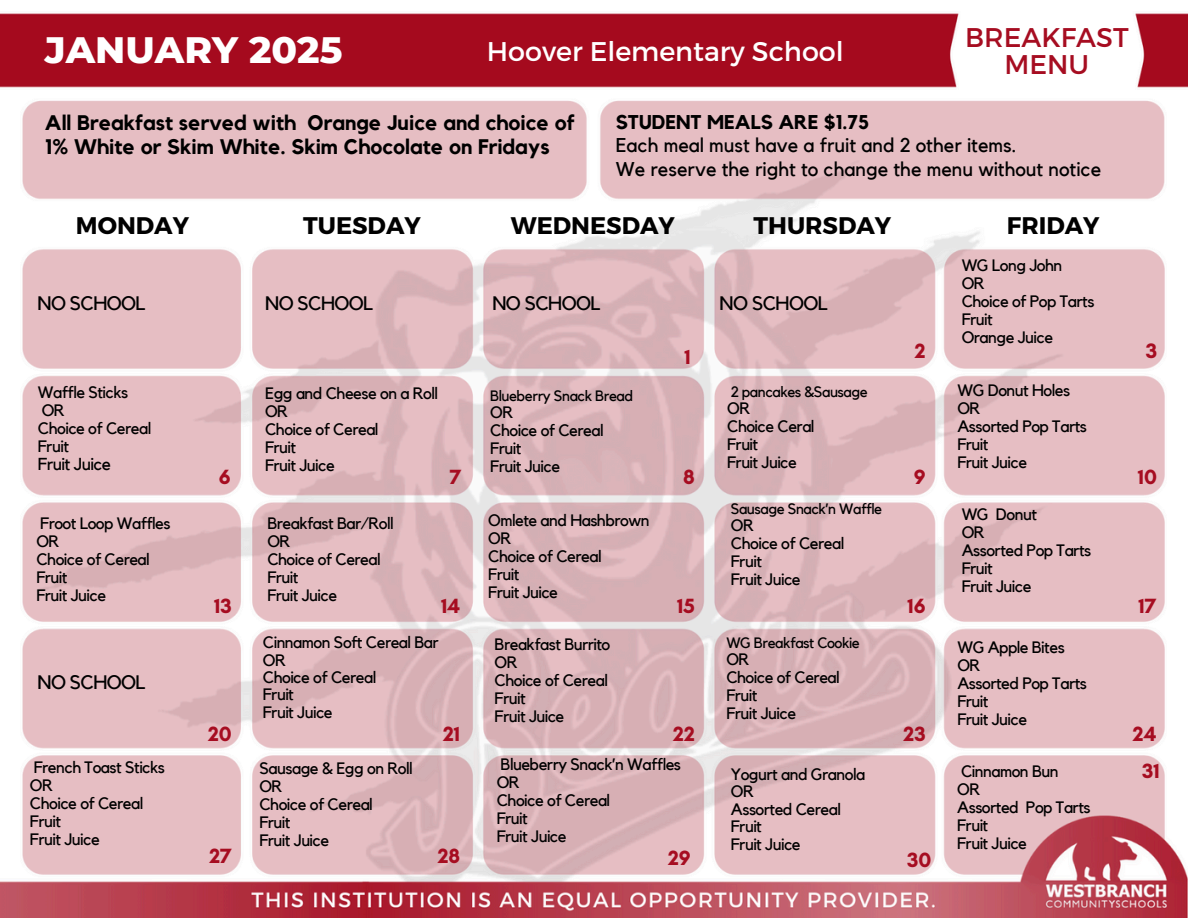
<style>
.page{position:relative;width:1188px;height:918px;background:#fff}
.page>*{position:absolute;margin:0;border:0;box-sizing:border-box;transform-origin:0 0}
.t1{font:800 37.5px "Montserrat";color:#fff}
.t2{font:27px "Montserrat";color:#fff}
.t3{font:27px/27px "Montserrat";color:#a60d21;text-align:center}
.t4{font:700 24px "Montserrat";color:#000}
.t5{font:700 21.3px "Glacial Indifference";color:#a60d21}
.t6{font:700 21px/24.8px "Kollektif";color:#000}
.t7{font:700 21px "Glacial Indifference";color:#a60d21}
.t8{font:19.8px "Kollektif";color:#000}
.t9{font:700 19.8px "Kollektif";color:#000}
.t10{font:19.5px "Kollektif";letter-spacing:-.03em;color:#000}
.t11{font:17.25px "Kollektif";letter-spacing:-.03em;color:#000}
.t12{font:16.5px "Kollektif";letter-spacing:-.03em;color:#000}
.t13{font:15px "Kollektif";letter-spacing:-.03em;color:#000}
</style>
<div class="page">
<img style="left:0;top:13px;width:1188px;height:905px">
<p class="t1" style="left:45px;top:26px;width:299px">JANUARY 2025</p>
<p class="t2" style="left:487px;top:34px;width:358px">Hoover Elementary School</p>
<h4 class="t3" style="left:965px;top:22px;width:165px">BREAKFAST<br>MENU</h4>
<h5 class="t6" style="left:45px;top:111px;width:531px">All Breakfast served with Orange Juice and choice of<br>1% White or Skim White. Skim Chocolate on Fridays</h5>
<p class="t9" style="left:616px;top:113px;width:255px">STUDENT MEALS ARE $1.75</p>
<p class="t8" style="left:616px;top:136px;width:402px">Each meal must have a fruit and 2 other items.</p>
<p class="t8" style="left:616px;top:159px;width:487px">We reserve the right to change the menu without notice</p>
<h1 class="t4" style="left:76px;top:210px;width:115px">MONDAY</h1>
<h3 class="t4" style="left:303px;top:210px;width:119px">TUESDAY</h3>
<h2 class="t4" style="left:511px;top:210px;width:166px">WEDNESDAY</h2>
<h6 class="t4" style="left:753px;top:210px;width:139px">THURSDAY</h6>
<p class="t4" style="left:1007px;top:210px;width:94px">FRIDAY</p>
<p class="t12" style="left:962px;top:257px;width:102px">WG Long John</p>
<p class="t12" style="left:962px;top:275px;width:24px">OR</p>
<p class="t12" style="left:962px;top:293px;width:134px">Choice of Pop Tarts</p>
<p class="t12" style="left:962px;top:311px;width:33px">Fruit</p>
<p class="t12" style="left:962px;top:329px;width:93px">Orange Juice</p>
<p class="t12" style="left:957px;top:383px;width:114px">WG Donut Holes</p>
<p class="t12" style="left:957px;top:401px;width:24px">OR</p>
<p class="t12" style="left:957px;top:419px;width:131px">Assorted Pop Tarts</p>
<p class="t12" style="left:957px;top:437px;width:33px">Fruit</p>
<p class="t12" style="left:957px;top:455px;width:71px">Fruit Juice</p>
<p class="t10" style="left:37px;top:294px;width:110px">NO SCHOOL</p>
<p class="t10" style="left:265px;top:294px;width:110px">NO SCHOOL</p>
<p class="t10" style="left:492px;top:294px;width:110px">NO SCHOOL</p>
<p class="t10" style="left:720px;top:294px;width:110px">NO SCHOOL</p>
<p class="t7" style="left:915px;top:338px;width:12px">2</p>
<p class="t5" style="left:1146px;top:338px;width:13px">3</p>
<p class="t7" style="left:685px;top:344px;width:8px">1</p>
<h4 class="t13" style="left:731px;top:385px;width:139px">2 pancakes &amp;Sausage</h4>
<h5 class="t12" style="left:727px;top:401px;width:24px">OR</h5>
<p class="t12" style="left:727px;top:419px;width:89px">Choice Ceral</p>
<p class="t12" style="left:727px;top:437px;width:33px">Fruit</p>
<p class="t12" style="left:727px;top:455px;width:71px">Fruit Juice</p>
<p class="t12" style="left:38px;top:385px;width:92px">Waffle Sticks</p>
<p class="t12" style="left:42px;top:403px;width:24px">OR</p>
<p class="t12" style="left:38px;top:421px;width:115px">Choice of Cereal</p>
<p class="t12" style="left:38px;top:439px;width:33px">Fruit</p>
<p class="t11" style="left:38px;top:456px;width:74px">Fruit Juice</p>
<p class="t12" style="left:265px;top:386px;width:174px">Egg and Cheese on a Roll</p>
<p class="t12" style="left:265px;top:404px;width:24px">OR</p>
<p class="t12" style="left:265px;top:422px;width:115px">Choice of Cereal</p>
<p class="t12" style="left:265px;top:440px;width:33px">Fruit</p>
<p class="t12" style="left:265px;top:458px;width:71px">Fruit Juice</p>
<p class="t13" style="left:490px;top:389px;width:144px">Blueberry Snack Bread</p>
<p class="t12" style="left:490px;top:405px;width:24px">OR</p>
<p class="t12" style="left:490px;top:423px;width:115px">Choice of Cereal</p>
<p class="t12" style="left:490px;top:441px;width:33px">Fruit</p>
<p class="t12" style="left:490px;top:459px;width:71px">Fruit Juice</p>
<p class="t7" style="left:219px;top:464px;width:13px">6</p>
<p class="t7" style="left:450px;top:464px;width:13px">7</p>
<p class="t7" style="left:683px;top:464px;width:13px">8</p>
<p class="t7" style="left:914px;top:464px;width:13px">9</p>
<p class="t7" style="left:1138px;top:464px;width:21px">10</p>
<p class="t12" style="left:40px;top:516px;width:132px">Froot Loop Waffles</p>
<p class="t12" style="left:36px;top:534px;width:24px">OR</p>
<p class="t12" style="left:36px;top:552px;width:115px">Choice of Cereal</p>
<p class="t12" style="left:36px;top:570px;width:33px">Fruit</p>
<p class="t12" style="left:36px;top:588px;width:71px">Fruit Juice</p>
<p class="t10" style="left:37px;top:673px;width:110px">NO SCHOOL</p>
<p class="t12" style="left:34px;top:760px;width:133px">French Toast Sticks</p>
<p class="t12" style="left:30px;top:778px;width:24px">OR</p>
<p class="t12" style="left:30px;top:796px;width:115px">Choice of Cereal</p>
<p class="t12" style="left:30px;top:814px;width:33px">Fruit</p>
<p class="t12" style="left:30px;top:832px;width:71px">Fruit Juice</p>
<p class="t13" style="left:731px;top:502px;width:153px">Sausage Snack’n Waffle</p>
<p class="t12" style="left:731px;top:517px;width:24px">OR</p>
<p class="t12" style="left:731px;top:535px;width:115px">Choice of Cereal</p>
<p class="t12" style="left:731px;top:553px;width:33px">Fruit</p>
<p class="t12" style="left:731px;top:571px;width:71px">Fruit Juice</p>
<p class="t12" style="left:962px;top:507px;width:77px">WG Donut</p>
<p class="t12" style="left:962px;top:525px;width:24px">OR</p>
<p class="t12" style="left:962px;top:543px;width:131px">Assorted Pop Tarts</p>
<p class="t12" style="left:962px;top:561px;width:33px">Fruit</p>
<p class="t12" style="left:962px;top:579px;width:71px">Fruit Juice</p>
<p class="t12" style="left:488px;top:513px;width:163px">Omlete and Hashbrown</p>
<p class="t12" style="left:488px;top:531px;width:24px">OR</p>
<p class="t12" style="left:488px;top:549px;width:115px">Choice of Cereal</p>
<p class="t12" style="left:488px;top:567px;width:33px">Fruit</p>
<p class="t12" style="left:488px;top:585px;width:71px">Fruit Juice</p>
<p class="t12" style="left:267px;top:516px;width:128px">Breakfast Bar/Roll</p>
<p class="t12" style="left:267px;top:534px;width:24px">OR</p>
<p class="t12" style="left:267px;top:552px;width:115px">Choice of Cereal</p>
<p class="t12" style="left:267px;top:570px;width:33px">Fruit</p>
<p class="t12" style="left:267px;top:588px;width:71px">Fruit Juice</p>
<h5 class="t7" style="left:214px;top:593px;width:19px">13</h5>
<p class="t7" style="left:441px;top:593px;width:20px">14</p>
<p class="t7" style="left:677px;top:593px;width:19px">15</p>
<p class="t7" style="left:907px;top:593px;width:20px">16</p>
<p class="t7" style="left:1139px;top:593px;width:19px">17</p>
<p class="t12" style="left:263px;top:635px;width:177px">Cinnamon Soft Cereal Bar</p>
<p class="t12" style="left:263px;top:652px;width:24px">OR</p>
<p class="t12" style="left:263px;top:670px;width:115px">Choice of Cereal</p>
<p class="t12" style="left:263px;top:687px;width:33px">Fruit</p>
<p class="t12" style="left:263px;top:704px;width:71px">Fruit Juice</p>
<p class="t13" style="left:726px;top:636px;width:135px">WG Breakfast Cookie</p>
<p class="t12" style="left:726px;top:652px;width:24px">OR</p>
<p class="t12" style="left:726px;top:670px;width:115px">Choice of Cereal</p>
<p class="t12" style="left:726px;top:688px;width:33px">Fruit</p>
<p class="t12" style="left:726px;top:706px;width:71px">Fruit Juice</p>
<p class="t12" style="left:495px;top:637px;width:117px">Breakfast Burrito</p>
<p class="t12" style="left:495px;top:655px;width:24px">OR</p>
<p class="t12" style="left:495px;top:673px;width:115px">Choice of Cereal</p>
<p class="t12" style="left:495px;top:691px;width:33px">Fruit</p>
<h4 class="t12" style="left:495px;top:709px;width:71px">Fruit Juice</h4>
<p class="t12" style="left:957px;top:639px;width:109px">WG Apple Bites</p>
<p class="t12" style="left:957px;top:657px;width:24px">OR</p>
<h4 class="t12" style="left:957px;top:675px;width:131px">Assorted Pop Tarts</h4>
<h5 class="t12" style="left:957px;top:693px;width:33px">Fruit</h5>
<p class="t12" style="left:957px;top:711px;width:71px">Fruit Juice</p>
<p class="t7" style="left:208px;top:721px;width:25px">20</p>
<p class="t7" style="left:443px;top:721px;width:19px">21</p>
<p class="t7" style="left:673px;top:721px;width:23px">22</p>
<p class="t7" style="left:904px;top:721px;width:24px">23</p>
<p class="t7" style="left:1133px;top:721px;width:25px">24</p>
<p class="t12" style="left:501px;top:756px;width:182px">Blueberry Snack’n Waffles</p>
<p class="t12" style="left:497px;top:774px;width:24px">OR</p>
<p class="t12" style="left:497px;top:792px;width:115px">Choice of Cereal</p>
<p class="t12" style="left:497px;top:810px;width:33px">Fruit</p>
<p class="t12" style="left:497px;top:828px;width:71px">Fruit Juice</p>
<p class="t12" style="left:259px;top:760px;width:155px">Sausage &amp; Egg on Roll</p>
<p class="t12" style="left:259px;top:778px;width:24px">OR</p>
<p class="t12" style="left:259px;top:796px;width:115px">Choice of Cereal</p>
<p class="t12" style="left:259px;top:814px;width:33px">Fruit</p>
<p class="t12" style="left:259px;top:832px;width:71px">Fruit Juice</p>
<p class="t12" style="left:731px;top:766px;width:136px">Yogurt and Granola</p>
<p class="t12" style="left:731px;top:784px;width:24px">OR</p>
<p class="t12" style="left:731px;top:801px;width:112px">Assorted Cereal</p>
<p class="t12" style="left:731px;top:819px;width:33px">Fruit</p>
<p class="t12" style="left:731px;top:836px;width:71px">Fruit Juice</p>
<h4 class="t7" style="left:209px;top:843px;width:24px">27</h4>
<h5 class="t7" style="left:438px;top:843px;width:24px">28</h5>
<p class="t7" style="left:668px;top:845px;width:24px">29</p>
<p class="t7" style="left:907px;top:847px;width:26px">30</p>
<p class="t12" style="left:961px;top:763px;width:99px">Cinnamon Bun</p>
<p class="t12" style="left:957px;top:781px;width:24px">OR</p>
<p class="t12" style="left:957px;top:799px;width:135px">Assorted Pop Tarts</p>
<p class="t12" style="left:957px;top:817px;width:33px">Fruit</p>
<p class="t12" style="left:957px;top:835px;width:71px">Fruit Juice</p>
<p class="t7" style="left:1142px;top:758px;width:19px">31</p>
</div>
